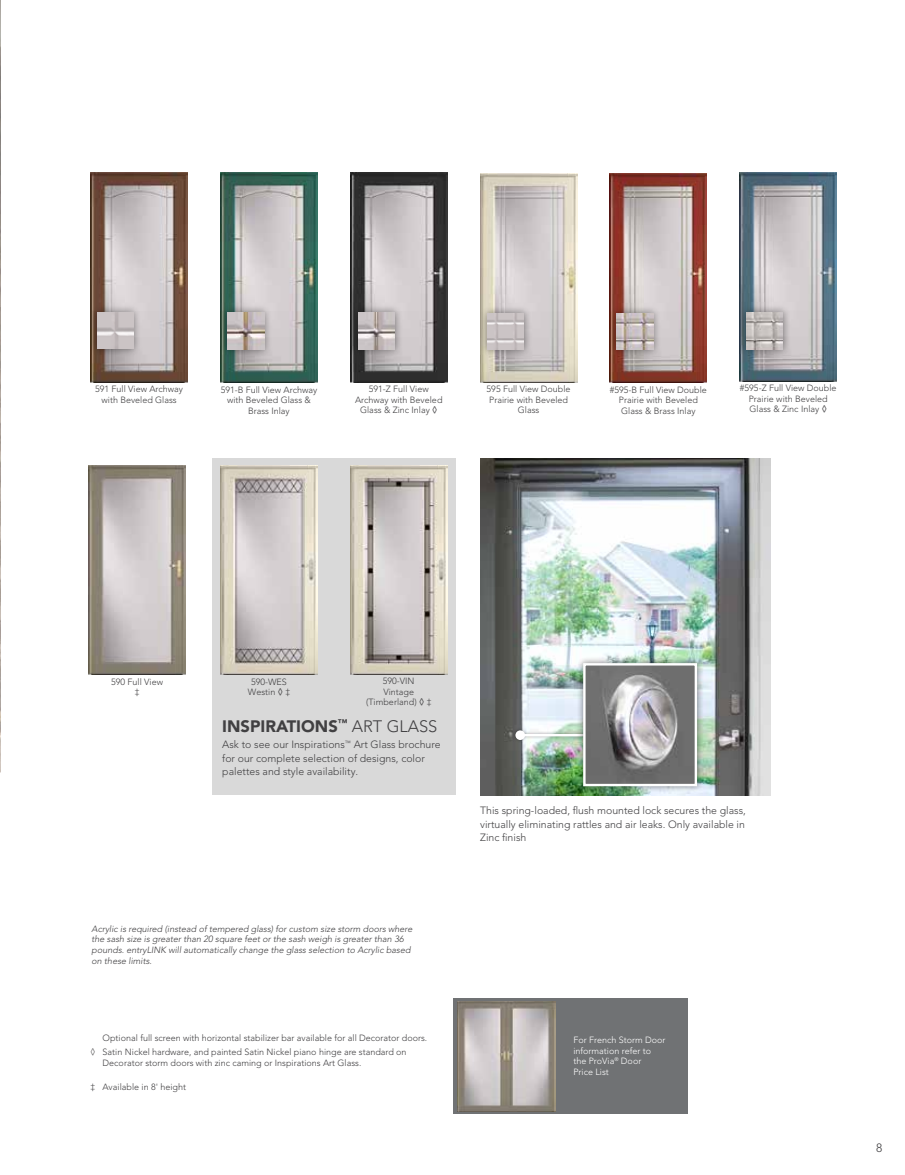
<style>
.page{position:relative;width:905px;height:1175px;background:#fff}
.page>*{position:absolute;margin:0;border:0;box-sizing:border-box;transform-origin:0 0}
.t1{font:900 16.5px "Avenir LT Std";color:#414042}
.t2{font:300 12px "Avenir LT Std";color:#414042}
.t3{font:300 10.5px/13.5px "Avenir LT Std";color:#414042}
.t4{font:300 9px/10.5px "Avenir LT Std";color:#414042;text-align:center}
.t5{font:italic 300 9px/10.8px "Avenir LT Std";color:#414042}
.t6{font:300 9px/10.5px "Avenir LT Std";color:#fff}
.s1{font-weight:500}
.s2{font-weight:300}
</style>
<div class="page">
<img style="left:0;top:0;width:1px;height:569px">
<hr style="left:0;top:569px;width:1px;height:203px;background:#000">
<div style="left:212px;top:459px;width:244px;height:336px;background:#d9d9d9"></div>
<img style="left:89px;top:465px;width:97px;height:210px">
<img style="left:220px;top:465px;width:97px;height:210px">
<img style="left:350px;top:465px;width:97px;height:210px">
<img style="left:610px;top:173px;width:97px;height:209px">
<img style="left:739px;top:172px;width:97px;height:209px">
<img style="left:480px;top:173px;width:97px;height:209px">
<img style="left:350px;top:173px;width:97px;height:209px">
<img style="left:220px;top:173px;width:97px;height:209px">
<img style="left:91px;top:173px;width:97px;height:209px">
<div style="left:220px;top:305px;width:52px;height:52px;background:#000;opacity:.45"></div>
<img style="left:228px;top:313px;width:36px;height:36px">
<div style="left:350px;top:305px;width:52px;height:52px;background:#000;opacity:.45"></div>
<img style="left:358px;top:313px;width:37px;height:36px">
<div style="left:89px;top:305px;width:52px;height:51px;background:#000;opacity:.45"></div>
<img style="left:97px;top:313px;width:37px;height:36px">
<div style="left:479px;top:305px;width:52px;height:52px;background:#000;opacity:.45"></div>
<img style="left:487px;top:313px;width:37px;height:37px">
<div style="left:609px;top:305px;width:51px;height:52px;background:#000;opacity:.45"></div>
<img style="left:616px;top:313px;width:37px;height:37px">
<div style="left:738px;top:305px;width:52px;height:51px;background:#000;opacity:.45"></div>
<img style="left:746px;top:312px;width:36px;height:37px">
<img style="left:480px;top:459px;width:290px;height:336px">
<div style="left:512px;top:727px;width:78px;height:16px;background:#000;opacity:.39"></div>
<hr style="left:520px;top:734px;width:66px;height:2px;background:#fff">
<div style="left:515px;top:730px;width:10px;height:10px;background:#fff;border-radius:50%"></div>
<div style="left:453px;top:998px;width:235px;height:115px;background:#707274"></div>
<img style="left:457px;top:1001px;width:99px;height:110px">
<div style="left:576px;top:656px;width:127px;height:137px;background:#000;opacity:.49"></div>
<img style="left:586px;top:666px;width:108px;height:117px">
<div style="left:583px;top:663px;width:114px;height:123px;border:2px solid #fff"></div>
<p class="t4" style="left:95px;top:384px;width:89px">591 Full View Archway with Beveled Glass</p>
<p class="t4" style="left:740px;top:383px;width:98px">#595-Z Full View Double<br>Prairie with Beveled<br>Glass &amp; Zinc Inlay <span class="s1">◊</span></p>
<p class="t4" style="left:221px;top:384px;width:98px">591-B Full View Archway with Beveled Glass &amp;<br>Brass Inlay</p>
<p class="t4" style="left:355px;top:384px;width:89px">591-Z Full View<br>Archway with Beveled<br>Glass &amp; Zinc Inlay <span class="s1">◊</span></p>
<p class="t4" style="left:486px;top:384px;width:85px">595 Full View Double<br>Prairie with Beveled<br>Glass</p>
<p class="t4" style="left:610px;top:384px;width:98px">#595-B Full View Double<br>Prairie with Beveled<br>Glass &amp; Brass Inlay</p>
<p class="t4" style="left:111px;top:676px;width:53px">590 Full View ‡</p>
<p class="t4" style="left:248px;top:676px;width:44px">590-WES<br>Westin <span class="s1">◊</span> ‡</p>
<p class="t4" style="left:366px;top:676px;width:67px">590-VIN<br>Vintage (Timberland) <span class="s1">◊</span> ‡</p>
<h1 class="t1" style="left:222px;top:716px;width:217px">INSPIRATIONS<sup>™</sup> <span class="s2">ART GLASS</span></h1>
<p class="t3" style="left:222px;top:738px;width:220px">Ask to see our Inspirations<sup>™</sup> Art Glass brochure for our complete selection of designs, color palettes and style availability.</p>
<p class="t5" style="left:92px;top:923px;width:322px">Acrylic is required (instead of tempered glass) for custom size storm doors where the sash size is greater than 20 square feet or the sash weigh is greater than 36 pounds. entryLINK will automatically change the glass selection to Acrylic based on these limits.</p>
<p class="t4" style="left:103px;top:1032px;width:326px">Optional full screen with horizontal stabilizer bar available for all Decorator doors.</p>
<p class="t4" style="left:103px;top:1046px;width:305px;text-align:left;text-indent:-12px">◊ Satin Nickel hardware, and painted Satin Nickel piano hinge are standard on<br>Decorator storm doors with zinc caming or Inspirations Art Glass.</p>
<p class="t4" style="left:91px;top:1081px;width:97px">‡ Available in 8' height</p>
<p class="t3" style="left:480px;top:804px;width:267px;text-align:justify">This spring-loaded, flush mounted lock secures the glass, virtually eliminating rattles and air leaks. Only available in Zinc finish</p>
<p class="t6" style="left:573px;top:1034px;width:94px">For French Storm Door information refer to the ProVia<sup>®</sup> Door<br>Price List</p>
<h2 class="t2" style="left:876px;top:1140px;width:8px">8</h2>
</div>
